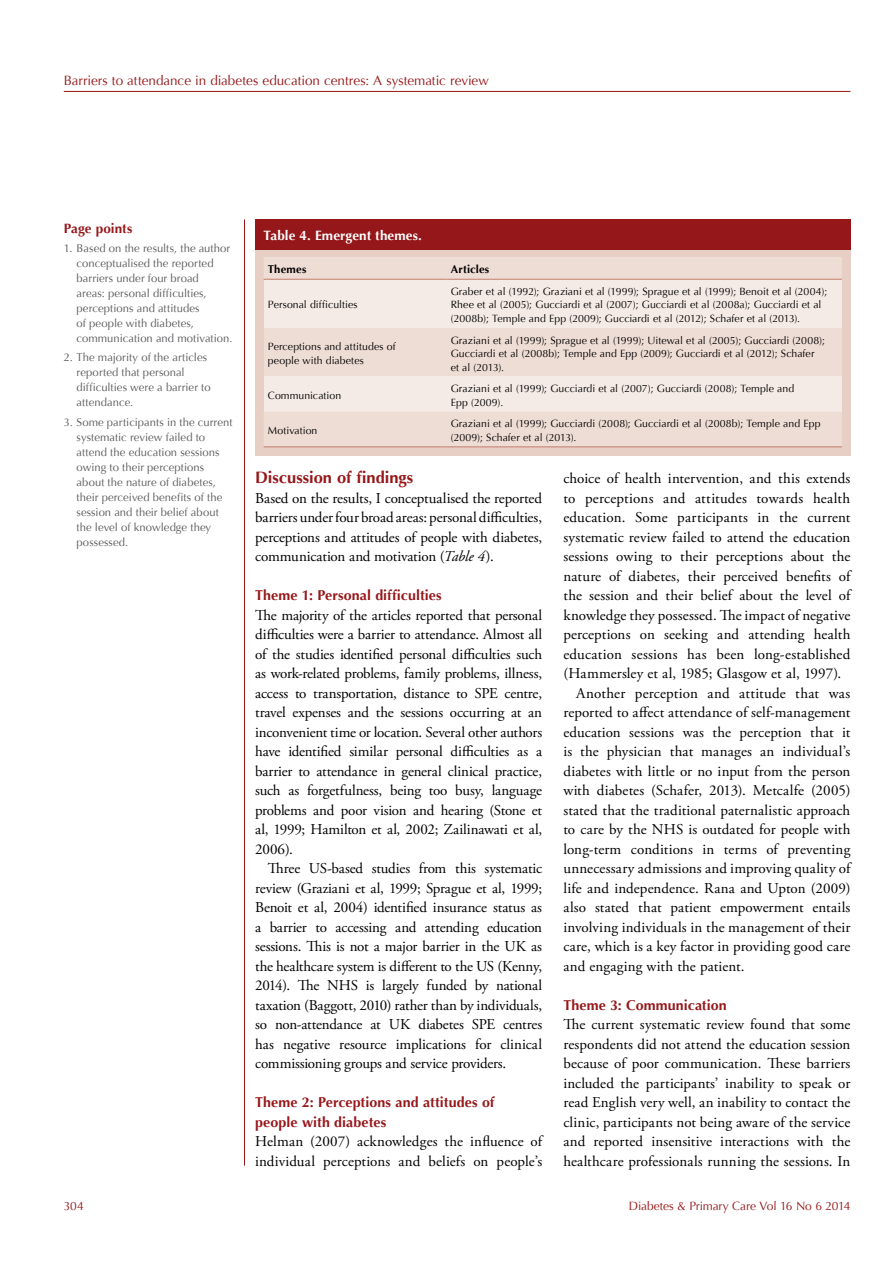
<style>
.page{position:relative;width:893px;height:1263px;background:#fff}
.page>*{position:absolute;margin:0;border:0;box-sizing:border-box;transform-origin:0 0}
.t1{font:700 16.5px "Optima";color:#96171a}
.t2{font:15px/19.5px "Adobe Garamond Pro";letter-spacing:.005em;color:#000;text-align:justify}
.t3{font:700 14.25px/19.5px "Optima";letter-spacing:.005em;color:#96171a}
.t4{font:13.5px "Optima";color:#96171a}
.t5{font:700 13.5px "Optima";letter-spacing:.01em;color:#fff}
.t6{font:700 13.5px "Optima";letter-spacing:.005em;color:#96171a}
.t7{font:12px "Optima";letter-spacing:-.01em;color:#96171a}
.t8{font:11.25px/15px "Optima";letter-spacing:.005em;color:#58595b}
.t9{font:700 11.25px "Optima";letter-spacing:.015em;color:#000}
.t10{font:10.5px/13.5px "Optima";letter-spacing:.005em;color:#000}
.s1{font-style:italic}
</style>
<div class="page">
<hr style="left:64px;top:91px;width:786px;height:1px;background:#96171a">
<hr style="left:244px;top:219px;width:1px;height:946px;background:#96171a">
<div style="left:255px;top:248px;width:595px;height:208px;background:#e8cfc5"></div>
<div style="left:264px;top:257px;width:578px;height:22px;background:#eeddd5"></div>
<div style="left:264px;top:279px;width:182px;height:49px;background:#f5ebe6"></div>
<div style="left:446px;top:279px;width:396px;height:49px;background:#f5ebe6"></div>
<div style="left:264px;top:328px;width:182px;height:49px;background:#eeddd5"></div>
<div style="left:446px;top:328px;width:396px;height:49px;background:#eeddd5"></div>
<div style="left:264px;top:377px;width:182px;height:35px;background:#f5ebe6"></div>
<div style="left:446px;top:377px;width:396px;height:35px;background:#f5ebe6"></div>
<div style="left:264px;top:412px;width:578px;height:34px;background:#eeddd5"></div>
<hr style="left:264px;top:279px;width:182px;height:1px;background:#c27e6a">
<hr style="left:446px;top:279px;width:396px;height:1px;background:#c27e6a">
<hr style="left:264px;top:446px;width:182px;height:1px;background:#c27e6a">
<hr style="left:446px;top:446px;width:396px;height:1px;background:#c27e6a">
<div style="left:255px;top:219px;width:595px;height:31px;background:#96171a"></div>
<p class="t4" style="left:64px;top:73px;width:427px">Barriers to attendance in diabetes education centres: A systematic review</p>
<p class="t6" style="left:64px;top:220px;width:70px">Page points</p>
<p class="t8" style="left:77px;top:241px;width:158px;text-indent:-13px">1. Based on the results, the author conceptualised the reported barriers under four broad<br>areas: personal difficulties, perceptions and attitudes<br>of people with diabetes, communication and motivation.</p>
<p class="t8" style="left:77px;top:350px;width:136px;text-indent:-13px">2. The majority of the articles reported that personal difficulties were a barrier to attendance.</p>
<p class="t8" style="left:77px;top:414px;width:157px;text-indent:-13px">3. Some participants in the current systematic review failed to attend the education sessions owing to their perceptions about the nature of diabetes, their perceived benefits of the session and their belief about the level of knowledge they possessed.</p>
<p class="t5" style="left:264px;top:228px;width:160px">Table 4. Emergent themes.</p>
<p class="t9" style="left:268px;top:263px;width:40px">Themes</p>
<p class="t9" style="left:451px;top:263px;width:40px">Articles</p>
<p class="t10" style="left:268px;top:298px;width:91px">Personal difficulties</p>
<p class="t10" style="left:451px;top:285px;width:378px">Graber et al (1992); Graziani et al (1999); Sprague et al (1999); Benoit et al (2004);<br>Rhee et al (2005); Gucciardi et al (2007); Gucciardi et al (2008a); Gucciardi et al (2008b); Temple and Epp (2009); Gucciardi et al (2012); Schafer et al (2013).</p>
<p class="t10" style="left:268px;top:340px;width:129px">Perceptions and attitudes of people with diabetes</p>
<p class="t10" style="left:451px;top:333px;width:376px">Graziani et al (1999); Sprague et al (1999); Uitewal et al (2005); Gucciardi (2008);<br>Gucciardi et al (2008b); Temple and Epp (2009); Gucciardi et al (2012); Schafer et al (2013).</p>
<p class="t10" style="left:268px;top:389px;width:75px">Communication</p>
<p class="t10" style="left:451px;top:382px;width:345px">Graziani et al (1999); Gucciardi et al (2007); Gucciardi (2008); Temple and<br>Epp (2009).</p>
<p class="t10" style="left:268px;top:424px;width:51px">Motivation</p>
<p class="t10" style="left:451px;top:417px;width:371px">Graziani et al (1999); Gucciardi (2008); Gucciardi et al (2008b); Temple and Epp (2009); Schafer et al (2013).</p>
<p class="t1" style="left:255px;top:468px;width:160px">Discussion of findings</p>
<p class="t2" style="left:255px;top:489px;width:289px">Based on the results, I conceptualised the reported barriers under four broad areas: personal difficulties, perceptions and attitudes of people with diabetes, communication and motivation (<span class="s1">Table 4</span>).</p>
<p class="t3" style="left:255px;top:586px;width:188px">Theme 1: Personal difficulties</p>
<p class="t2" style="left:255px;top:606px;width:289px">The majority of the articles reported that personal difficulties were a barrier to attendance. Almost all of the studies identified personal difficulties such as work-related problems, family problems, illness, access to transportation, distance to SPE centre, travel expenses and the sessions occurring at an inconvenient time or location. Several other authors have identified similar personal difficulties as a barrier to attendance in general clinical practice, such as forgetfulness, being too busy, language problems and poor vision and hearing (Stone et al, 1999; Hamilton et al, 2002; Zailinawati et al, 2006).</p>
<p class="t2" style="left:255px;top:859px;width:289px;text-indent:13px">Three US-based studies from this systematic review (Graziani et al, 1999; Sprague et al, 1999; Benoit et al, 2004) identified insurance status as a barrier to accessing and attending education sessions. This is not a major barrier in the UK as the healthcare system is different to the US (Kenny, 2014). The NHS is largely funded by national taxation (Baggott, 2010) rather than by individuals, so non-attendance at UK diabetes SPE centres has negative resource implications for clinical commissioning groups and service providers.</p>
<p class="t3" style="left:255px;top:1093px;width:241px">Theme 2: Perceptions and attitudes of people with diabetes</p>
<p class="t2" style="left:255px;top:1132px;width:289px">Helman (2007) acknowledges the influence of individual perceptions and beliefs on people’s</p>
<p class="t2" style="left:563px;top:469px;width:289px">choice of health intervention, and this extends</p>
<p class="t2" style="left:563px;top:489px;width:288px">to perceptions and attitudes towards health</p>
<p class="t2" style="left:563px;top:508px;width:289px">education. Some participants in the current</p>
<p class="t2" style="left:563px;top:528px;width:288px">systematic review failed to attend the education</p>
<p class="t2" style="left:563px;top:547px;width:289px">sessions owing to their perceptions about the</p>
<p class="t2" style="left:563px;top:567px;width:289px">nature of diabetes, their perceived benefits of</p>
<p class="t2" style="left:563px;top:586px;width:289px">the session and their belief about the level of</p>
<p class="t2" style="left:563px;top:606px;width:289px">knowledge they possessed. The impact of negative</p>
<p class="t2" style="left:563px;top:625px;width:288px">perceptions on seeking and attending health</p>
<p class="t2" style="left:563px;top:645px;width:288px">education sessions has been long-established</p>
<p class="t2" style="left:563px;top:664px;width:279px">(Hammersley et al, 1985; Glasgow et al, 1997).</p>
<p class="t2" style="left:576px;top:684px;width:276px">Another perception and attitude that was</p>
<p class="t2" style="left:563px;top:703px;width:288px">reported to affect attendance of self-management</p>
<p class="t2" style="left:563px;top:723px;width:288px">education sessions was the perception that it</p>
<p class="t2" style="left:563px;top:742px;width:288px">is the physician that manages an individual’s</p>
<p class="t2" style="left:563px;top:762px;width:289px">diabetes with little or no input from the person</p>
<p class="t2" style="left:563px;top:781px;width:289px">with diabetes (Schafer, 2013). Metcalfe (2005)</p>
<p class="t2" style="left:563px;top:801px;width:288px">stated that the traditional paternalistic approach</p>
<p class="t2" style="left:563px;top:820px;width:288px">to care by the NHS is outdated for people with</p>
<p class="t2" style="left:563px;top:840px;width:288px">long-term conditions in terms of preventing</p>
<p class="t2" style="left:563px;top:859px;width:288px">unnecessary admissions and improving quality of</p>
<p class="t2" style="left:563px;top:879px;width:289px">life and independence. Rana and Upton (2009)</p>
<p class="t2" style="left:563px;top:898px;width:289px">also stated that patient empowerment entails</p>
<p class="t2" style="left:563px;top:918px;width:288px">involving individuals in the management of their</p>
<p class="t2" style="left:563px;top:937px;width:289px">care, which is a key factor in providing good care</p>
<p class="t2" style="left:563px;top:957px;width:183px">and engaging with the patient.</p>
<p class="t3" style="left:563px;top:995px;width:165px">Theme 3: Communication</p>
<p class="t2" style="left:563px;top:1015px;width:289px">The current systematic review found that some respondents did not attend the education session because of poor communication. These barriers included the participants’ inability to speak or read English very well, an inability to contact the clinic, participants not being aware of the service and reported insensitive interactions with the healthcare professionals running the sessions. In</p>
<p class="t7" style="left:64px;top:1199px;width:21px">304</p>
<p class="t7" style="left:629px;top:1199px;width:223px">Diabetes &amp; Primary Care Vol 16 No 6 2014</p>
</div>
